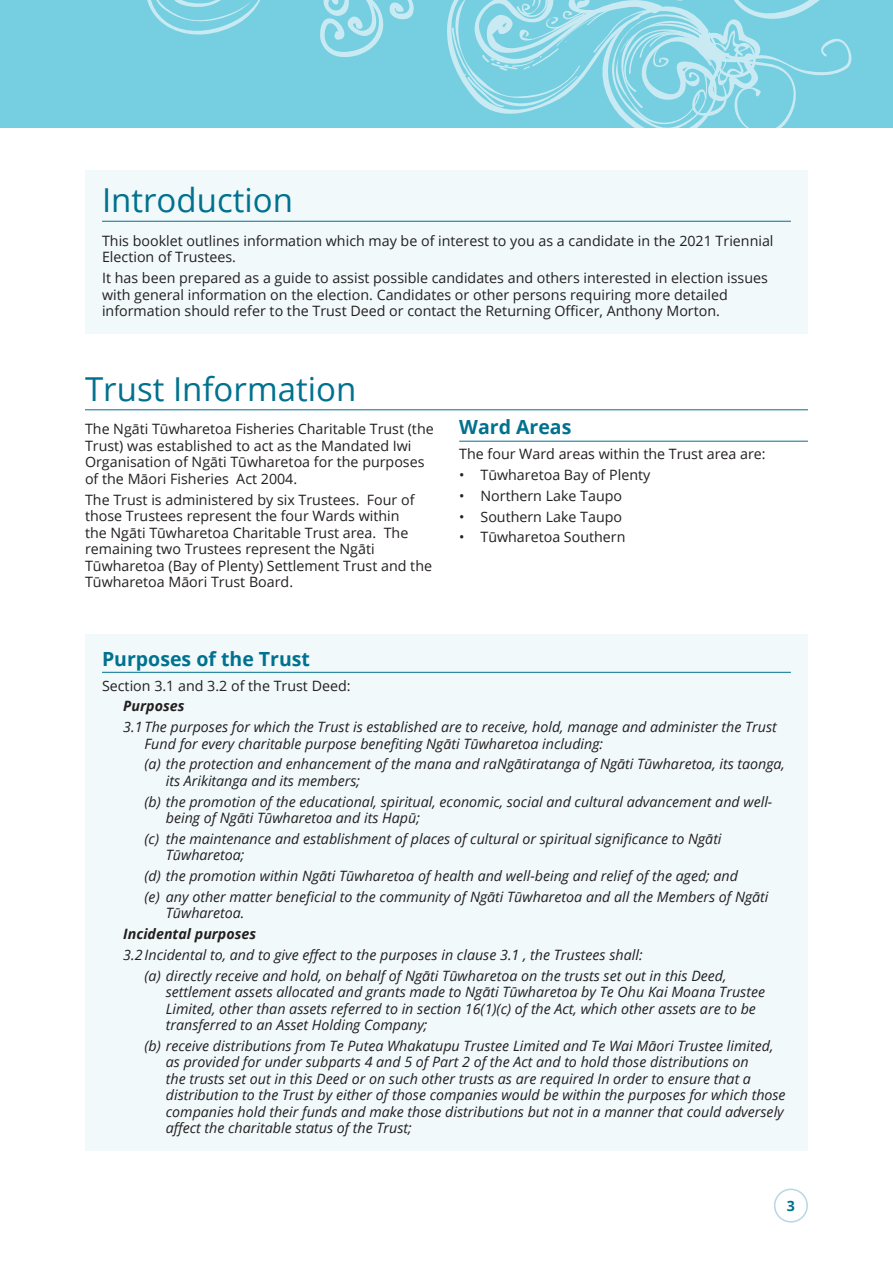
<style>
.page{position:relative;width:893px;height:1263px;background:#fff}
.page>*{position:absolute;margin:0;border:0;box-sizing:border-box;transform-origin:0 0}
.Main{font:33px "Open Sans";color:#00718e}
.sub{font:700 19.5px "Open Sans";color:#00718e}
.t1{font:italic 14.25px/16.5px "Open Sans";color:#231f20}
.t2{font:14.25px/16.5px "Open Sans";color:#231f20}
.t3{font:italic 700 14.25px "Open Sans";color:#231f20}
.t4{font:700 14.25px "Open Sans";color:#00718e}
</style>
<div class="page">
<div style="left:0;top:0;width:893px;height:128px;background:#75cfe0"></div>
<svg style="left:447px;top:0;width:405px;height:128px"></svg>
<svg style="left:147px;top:0;width:267px;height:57px"></svg>
<div style="left:774px;top:1188px;width:34px;height:34px;border:2px solid #b7d7e4;border-radius:50%"></div>
<hr style="left:85px;top:409px;width:723px;height:1px;background:#00718e">
<hr style="left:459px;top:441px;width:349px;height:1px;background:#00718e">
<div style="left:85px;top:170px;width:723px;height:163px;background:#f1f9fb"></div>
<hr style="left:102px;top:221px;width:689px;height:1px;background:#00718e">
<div style="left:85px;top:634px;width:723px;height:516px;background:#f1f9fb"></div>
<hr style="left:102px;top:672px;width:689px;height:1px;background:#00718e">
<p class="Main" style="left:102px;top:178px;width:192px">Introduction</p>
<p class="t2" style="left:102px;top:232px;width:673px">This booklet outlines information which may be of interest to you as a candidate in the 2021 Triennial<br>Election of Trustees.</p>
<p class="t2" style="left:102px;top:269px;width:667px">It has been prepared as a guide to assist possible candidates and others interested in election issues with general information on the election. Candidates or other persons requiring more detailed information should refer to the Trust Deed or contact the Returning Officer, Anthony Morton.</p>
<p class="Main" style="left:85px;top:366px;width:273px">Trust Information</p>
<p class="t2" style="left:85px;top:421px;width:350px">The Ngāti Tūwharetoa Fisheries Charitable Trust (the Trust) was established to act as the Mandated Iwi Organisation of Ngāti Tūwharetoa for the purposes of the Māori Fisheries Act 2004.</p>
<p class="t2" style="left:85px;top:491px;width:349px">The Trust is administered by six Trustees. Four of those Trustees represent the four Wards within<br>the Ngāti Tūwharetoa Charitable Trust area. The remaining two Trustees represent the Ngāti Tūwharetoa (Bay of Plenty) Settlement Trust and the Tūwharetoa Māori Trust Board.</p>
<p class="sub" style="left:459px;top:414px;width:114px">Ward Areas</p>
<p class="t2" style="left:459px;top:446px;width:308px">The four Ward areas within the Trust area are:</p>
<p class="t2" style="left:459px;top:466px;width:193px">• Tūwharetoa Bay of Plenty</p>
<p class="t2" style="left:459px;top:487px;width:164px">• Northern Lake Taupo</p>
<p class="t2" style="left:459px;top:508px;width:164px">• Southern Lake Taupo</p>
<p class="t2" style="left:459px;top:529px;width:168px">• Tūwharetoa Southern</p>
<p class="sub" style="left:102px;top:645px;width:209px">Purposes of the Trust</p>
<p class="t2" style="left:102px;top:677px;width:250px">Section 3.1 and 3.2 of the Trust Deed:</p>
<p class="t3" style="left:123px;top:696px;width:63px">Purposes</p>
<p class="t1" style="left:145px;top:718px;width:634px;text-indent:-21px">3.1The purposes for which the Trust is established are to receive, hold, manage and administer the Trust<br>Fund for every charitable purpose benefiting Ngāti Tūwharetoa including:</p>
<p class="t1" style="left:166px;top:755px;width:621px;text-indent:-21px">(a) the protection and enhancement of the mana and raNgātiratanga of Ngāti Tūwharetoa, its taonga, its Arikitanga and its members;</p>
<p class="t1" style="left:166px;top:793px;width:608px;text-indent:-21px">(b) the promotion of the educational, spiritual, economic, social and cultural advancement and well&shy;being of Ngāti Tūwharetoa and its Hapū;</p>
<p class="t1" style="left:166px;top:830px;width:557px;text-indent:-21px">(c) the maintenance and establishment of places of cultural or spiritual significance to Ngāti<br>Tūwharetoa;</p>
<p class="t1" style="left:145px;top:867px;width:595px">(d) the promotion within Ngāti Tūwharetoa of health and well-being and relief of the aged; and</p>
<p class="t1" style="left:166px;top:888px;width:604px;text-indent:-21px">(e) any other matter beneficial to the community of Ngāti Tūwharetoa and all the Members of Ngāti<br>Tūwharetoa.</p>
<p class="t3" style="left:123px;top:924px;width:134px">Incidental purposes</p>
<p class="t1" style="left:123px;top:946px;width:521px">3.2Incidental to, and to give effect to the purposes in clause 3.1 , the Trustees shall:</p>
<p class="t1" style="left:166px;top:967px;width:601px;text-indent:-21px">(a) directly receive and hold, on behalf of Ngāti Tūwharetoa on the trusts set out in this Deed, settlement assets allocated and grants made to Ngāti Tūwharetoa by Te Ohu Kai Moana Trustee Limited, other than assets referred to in section 16(1)(c) of the Act, which other assets are to be transferred to an Asset Holding Company;</p>
<p class="t1" style="left:166px;top:1037px;width:621px;text-indent:-21px">(b) receive distributions from Te Putea Whakatupu Trustee Limited and Te Wai Māori Trustee limited, as provided for under subparts 4 and 5 of Part 2 of the Act and to hold those distributions on<br>the trusts set out in this Deed or on such other trusts as are required In order to ensure that a distribution to the Trust by either of those companies would be within the purposes for which those companies hold their funds and make those distributions but not in a manner that could adversely affect the charitable status of the Trust;</p>
<p class="t4" style="left:787px;top:1195px;width:10px">3</p>
</div>
